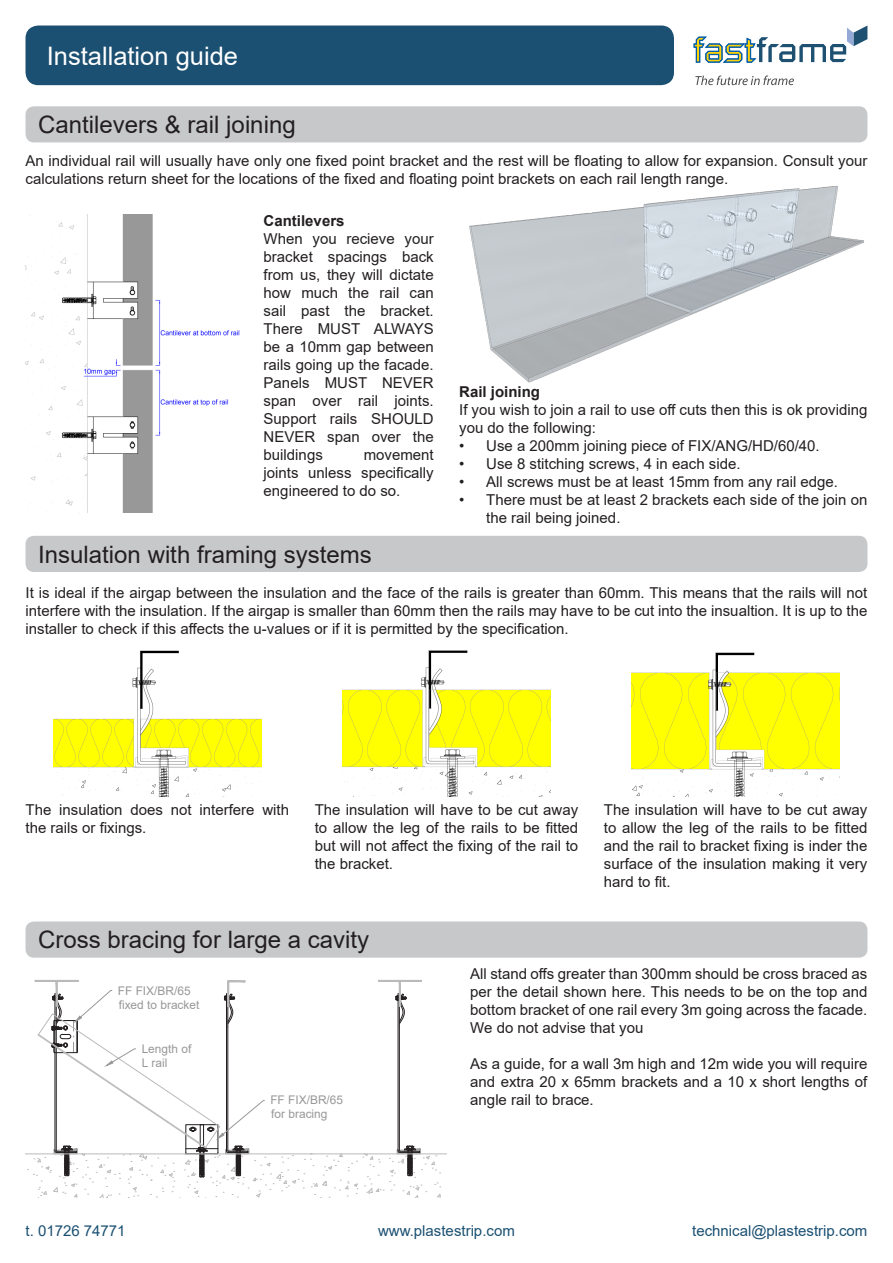
<style>
.page{position:relative;width:893px;height:1263px;background:#fff}
.page>*{position:absolute;margin:0;border:0;box-sizing:border-box;transform-origin:0 0}
.t1{font:25.5px "Arial";color:#fff}
.Section_titles{font:24px "Arial";color:#231f20}
.Bult_text{font:15px/18px "Arial";color:#231f20;text-align:justify}
.t2{font:15px "Arial";color:#1b5072}
.Bult_text-2{font:700 15px "Arial";color:#231f20}
.t3{font:11.85px/14.4px "Arial";color:#989898}
</style>
<div class="page">
<svg style="left:695px;top:76px;width:99px;height:9px"></svg>
<svg style="left:694px;top:26px;width:173px;height:37px"></svg>
<div style="left:26px;top:26px;width:648px;height:59px;background:#1b5072;border-radius:13px"></div>
<div style="left:26px;top:106px;width:841px;height:36px;background:#c7c8ca;border-radius:9px"></div>
<div style="left:26px;top:536px;width:841px;height:36px;background:#c7c8ca;border-radius:9px"></div>
<div style="left:26px;top:921px;width:841px;height:37px;background:#c7c8ca;border-radius:9px"></div>
<img style="left:26px;top:215px;width:214px;height:297px">
<img style="left:469px;top:186px;width:395px;height:197px">
<img style="left:53px;top:650px;width:208px;height:146px">
<img style="left:343px;top:650px;width:207px;height:146px">
<img style="left:632px;top:652px;width:207px;height:144px">
<svg style="left:26px;top:979px;width:420px;height:219px"></svg>
<h1 class="t1" style="left:47px;top:38px;width:193px">Installation guide</h1>
<p class="Section_titles" style="left:38px;top:108px;width:259px">Cantilevers &amp; rail joining</p>
<p class="Bult_text" style="left:26px;top:151px;width:843px">An individual rail will usually have only one fixed point bracket and the rest will be floating to allow for expansion. Consult your calculations return sheet for the locations of the fixed and floating point brackets on each rail length range.</p>
<p class="Bult_text-2" style="left:264px;top:210px;width:82px">Cantilevers</p>
<p class="Bult_text" style="left:264px;top:229px;width:172px">When you recieve your bracket spacings back from us, they will dictate how much the rail can sail past the bracket.<br>There MUST ALWAYS be a 10mm gap between rails going up the facade.<br>Panels MUST NEVER span over rail joints.<br>Support rails SHOULD NEVER span over the buildings</p>
<p class="Bult_text" style="left:264px;top:445px;width:172px;text-indent:100px">movement joints unless specifically engineered to do so.</p>
<p class="Section_titles" style="left:38px;top:538px;width:335px">Insulation with framing systems</p>
<p class="Bult_text-2" style="left:459px;top:381px;width:82px">Rail joining</p>
<p class="Bult_text" style="left:459px;top:400px;width:410px">If you wish to join a rail to use off cuts then this is ok providing you do the following:</p>
<p class="Bult_text" style="left:459px;top:436px;width:362px">• Use a 200mm joining piece of FIX/ANG/HD/60/40.</p>
<p class="Bult_text" style="left:459px;top:454px;width:283px">• Use 8 stitching screws, 4 in each side.</p>
<p class="Bult_text" style="left:459px;top:472px;width:380px">• All screws must be at least 15mm from any rail edge.</p>
<p class="Bult_text" style="left:486px;top:490px;width:383px;text-indent:-27px">• There must be at least 2 brackets each side of the join on the rail being joined.</p>
<p class="Bult_text" style="left:26px;top:584px;width:843px">It is ideal if the airgap between the insulation and the face of the rails is greater than 60mm. This means that the rails will not interfere with the insulation. If the airgap is smaller than 60mm then the rails may have to be cut into the insualtion. It is up to the installer to check if this affects the u-values or if it is permitted by the specification.</p>
<p class="Bult_text" style="left:26px;top:801px;width:265px">The insulation does not interfere with the rails or fixings.</p>
<p class="Bult_text" style="left:315px;top:801px;width:265px">The insulation will have to be cut away to allow the leg of the rails to be fitted but will not affect the fixing of the rail to the bracket.</p>
<p class="Bult_text" style="left:604px;top:801px;width:265px">The insulation will have to be cut away to allow the leg of the rails to be fitted and the rail to bracket fixing is inder the surface of the insulation making it very hard to fit.</p>
<p class="Section_titles" style="left:38px;top:923px;width:332px">Cross bracing for large a cavity</p>
<p class="t3" style="left:118px;top:983px;width:83px">FF FIX/BR/65 fixed to bracket</p>
<p class="t3" style="left:142px;top:1042px;width:51px">Length of<br>L rail</p>
<p class="t3" style="left:270px;top:1092px;width:74px">FF FIX/BR/65 for bracing</p>
<p class="Bult_text" style="left:470px;top:965px;width:399px">All stand offs greater than 300mm should be cross braced as per the detail shown here. This needs to be on the top and bottom bracket of one rail every 3m going across the facade.<br>We do not advise that you</p>
<p class="Bult_text" style="left:470px;top:1055px;width:399px">As a guide, for a wall 3m high and 12m wide you will require and extra 20 x 65mm brackets and a 10 x short lengths of angle rail to brace.</p>
<p class="t2" style="left:26px;top:1220px;width:102px">t. 01726 74771</p>
<p class="t2" style="left:378px;top:1220px;width:138px">www.plastestrip.com</p>
<p class="t2" style="left:692px;top:1220px;width:177px">technical@plastestrip.com</p>
</div>
